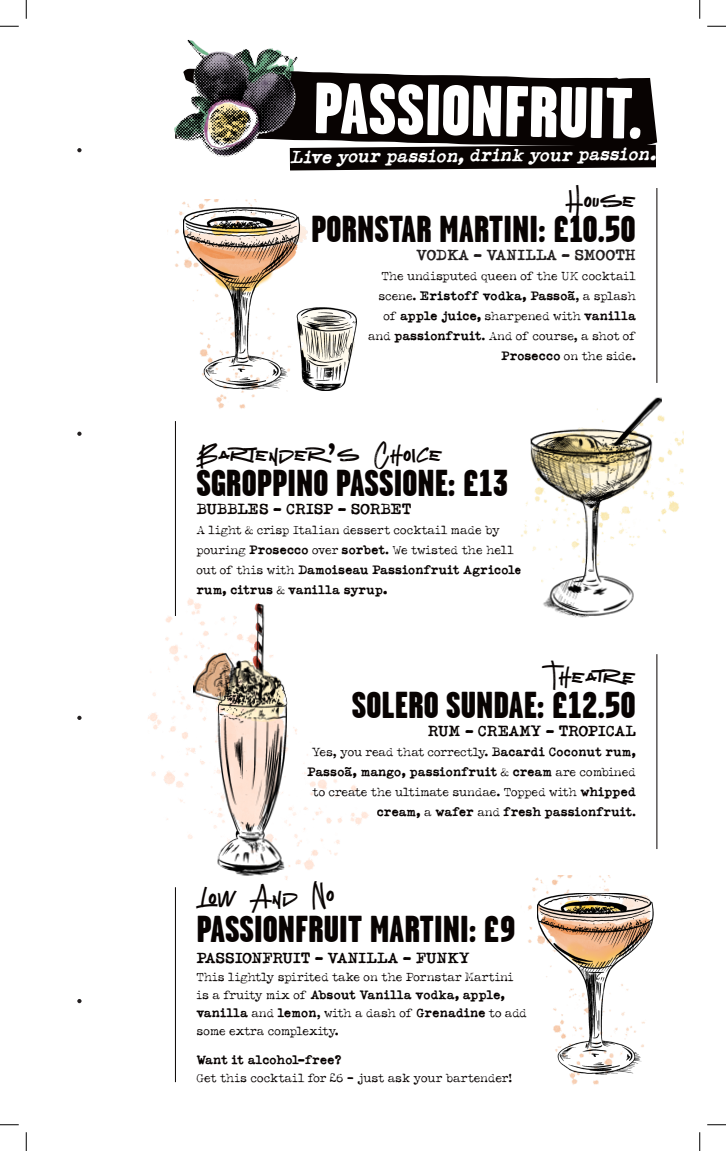
<style>
.page{position:relative;width:726px;height:1151px;background:#fff}
.page>*{position:absolute;margin:0;border:0;box-sizing:border-box;transform-origin:0 0}
.t1{font:900 72.25px "Garage Gothic";color:#fff}
.t2{font:900 37.5px "Garage Gothic";color:#080302}
.t3{font:27.5px "Network Free Version";letter-spacing:.02em;color:#080302}
.t4{font:italic 700 17.5px "Typeka";color:#fff}
.t5{font:700 15px "Typeka";letter-spacing:-.02em;color:#080302}
.t6{font:700 15px "Typeka";letter-spacing:-.02em;color:#231f20}
.t7{font:12.5px/20px "Typeka";color:#080302}
.t8{font:700 12.5px/20px "Typeka";color:#080302;text-align:right}
.s1{font-weight:700;color:#000001}
.s2{font-weight:700}
.s3{font-family:"American Typewriter";font-weight:700}
.s4{font-weight:400}
</style>
<div class="page">
<hr style="left:175px;top:887px;width:1px;height:195px;background:#080302">
<hr style="left:656px;top:654px;width:1px;height:195px;background:#080302">
<hr style="left:175px;top:421px;width:1px;height:195px;background:#080302">
<hr style="left:656px;top:188px;width:1px;height:195px;background:#080302">
<img style="left:313px;top:72px;width:345px;height:131px">
<svg style="left:77px;top:999px;width:5px;height:4px"></svg>
<svg style="left:77px;top:716px;width:5px;height:4px"></svg>
<svg style="left:77px;top:432px;width:5px;height:4px"></svg>
<svg style="left:77px;top:148px;width:5px;height:4px"></svg>
<img style="left:148px;top:569px;width:221px;height:337px">
<img style="left:521px;top:379px;width:162px;height:239px">
<img style="left:175px;top:199px;width:181px;height:210px">
<img style="left:528px;top:875px;width:122px;height:210px">
<img style="left:174px;top:39px;width:139px;height:132px">
<svg style="left:0;top:25px;width:19px;height:2px"></svg>
<svg style="left:707px;top:25px;width:19px;height:2px"></svg>
<svg style="left:0;top:1124px;width:19px;height:1px"></svg>
<svg style="left:707px;top:1124px;width:19px;height:1px"></svg>
<svg style="left:25px;top:0;width:2px;height:19px"></svg>
<svg style="left:25px;top:1132px;width:2px;height:19px"></svg>
<svg style="left:699px;top:0;width:1px;height:19px"></svg>
<svg style="left:699px;top:1132px;width:1px;height:19px"></svg>
<p class="t1" style="left:314px;top:68px;width:331px;rotate:1deg">PASSIONFRUIT.</p>
<p class="t4" style="left:290px;top:147px;width:367px;rotate:-1deg">Live your passion, drink your passion.</p>
<p class="t3" style="left:565px;top:183px;width:72px">House</p>
<p class="t2" style="left:311px;top:209px;width:326px">PORNSTAR MARTINI: £10.50</p>
<p class="t6" style="left:416px;top:245px;width:221px">VODKA - VANILLA - SMOOTH</p>
<p class="t7" style="left:368px;top:266px;width:269px;text-align:right">The undisputed queen of the UK cocktail scene. <span class="s1">Eristoff vodka</span><span class="s2">, Passoã</span>, a splash of <span class="s2">apple juice,</span> sharpened with <span class="s2">vanilla </span>and <span class="s2">passionfruit</span>. And of course, a shot of <span class="s2">Prosecco</span> on the side.</p>
<p class="t3" style="left:196px;top:436px;width:248px">Bartender<span class="s3">’</span>s Choice</p>
<p class="t2" style="left:196px;top:462px;width:313px">SGROPPINO PASSIONE: £13</p>
<p class="t5" style="left:196px;top:499px;width:216px">BUBBLES - CRISP - SORBET</p>
<p class="t7" style="left:196px;top:520px;width:327px">A light &amp; crisp Italian dessert cocktail made by pouring <span class="s2">Prosecco</span> over <span class="s2">sorbet</span>. We twisted the hell out of this with <span class="s2">Damoiseau Passionfruit Agricole rum, citrus</span> &amp; <span class="s2">vanilla syrup.</span></p>
<p class="t3" style="left:542px;top:659px;width:95px">Theatre</p>
<p class="t2" style="left:352px;top:685px;width:285px">SOLERO SUNDAE: £12.50</p>
<p class="t5" style="left:428px;top:722px;width:209px">RUM - CREAMY - TROPICAL</p>
<p class="t8" style="left:307px;top:742px;width:330px"><span class="s4">Yes, you read that correctly.</span> Bacardi Coconut rum, Passoã, mango, passionfruit <span class="s4">&amp;</span> cream <span class="s4">are combined to create the ultimate sundae. Topped with</span> whipped cream, <span class="s4">a</span> wafer <span class="s4">and</span> fresh passionfruit<span class="s4">.</span></p>
<p class="t3" style="left:196px;top:879px;width:140px">Low And No</p>
<p class="t2" style="left:196px;top:908px;width:320px">PASSIONFRUIT MARTINI: £9</p>
<p class="t5" style="left:196px;top:948px;width:275px">PASSIONFRUIT - VANILLA - FUNKY</p>
<p class="t7" style="left:196px;top:968px;width:332px;line-height:18.1px">This lightly spirited take on the Pornstar Martini is a fruity mix of <span class="s2">Absout Vanilla vodka, apple, vanilla</span> and <span class="s2">lemon</span>, with a dash of <span class="s2">Grenadine</span> to add some extra complexity.</p>
<p class="t7" style="left:196px;top:1051px;width:317px;line-height:18.1px"><span class="s2">Want it alcohol-free?<br></span>Get this cocktail for £6 - just ask your bartender!</p>
</div>
